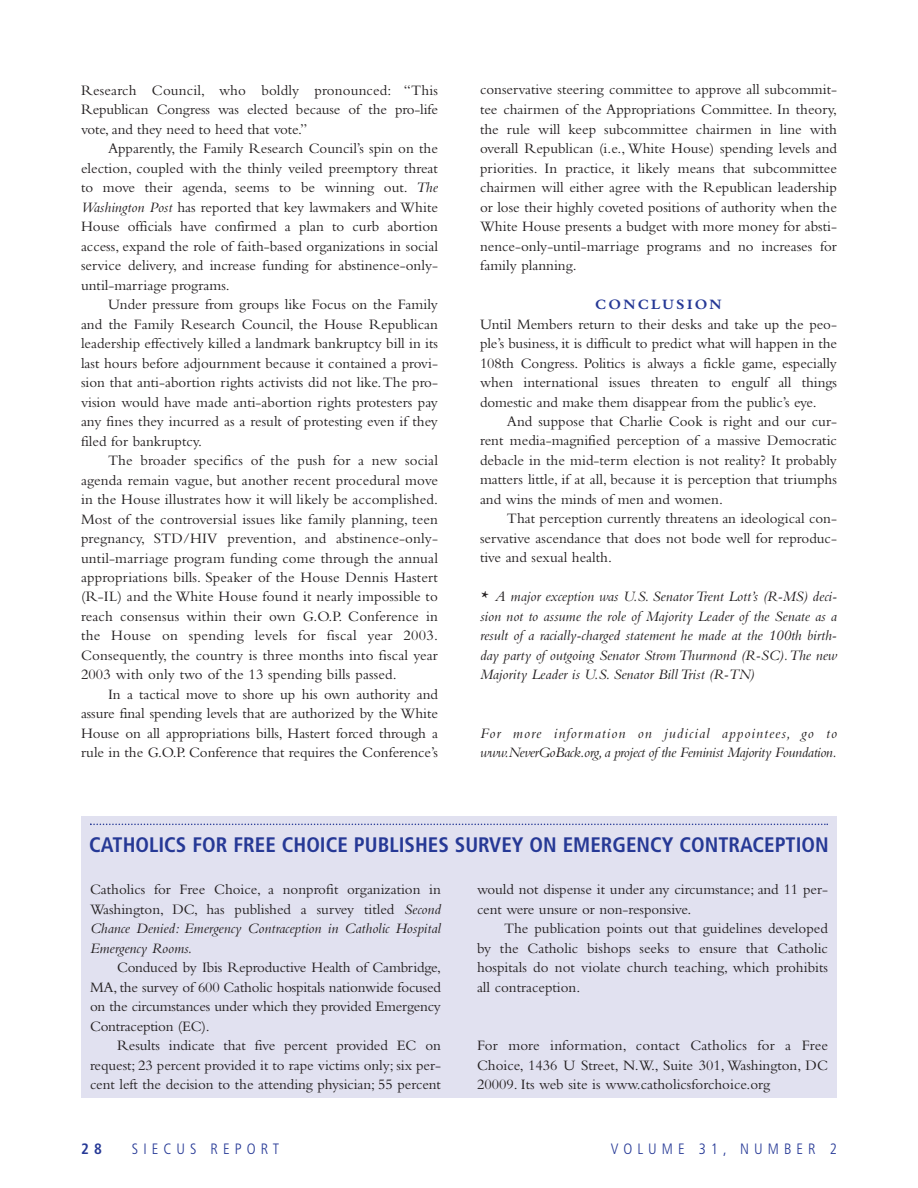
<style>
.page{position:relative;width:918px;height:1188px;background:#fff}
.page>*{position:absolute;margin:0;border:0;box-sizing:border-box;transform-origin:0 0}
.t1{font:700 condensed 21px "Frutiger";color:#263996}
.t2{font:15px/19.5px "Bembo";color:#231f20;text-align:justify}
.t3{font:italic 15px/19.5px "Bembo";color:#231f20;text-align:justify}
.t4{font:italic 15px/19.5px "Bembo";letter-spacing:-.025em;color:#231f20}
.t5{font:300 condensed 15px "Frutiger";letter-spacing:.335em;color:#263996}
.t6{font:700 15px "Bembo";letter-spacing:.15em;color:#263996}
.t7{font:700 condensed 15px "Frutiger";color:#263996}
.s1{font-style:italic}
</style>
<div class="page">
<div style="left:81px;top:816px;width:756px;height:282px;background:#e1e1f0"></div>
<svg style="left:90px;top:824px;width:738px;height:1px"></svg>
<p class="t2" style="left:81px;top:81px;width:359px">Research Council, who boldly pronounced: “This Republican Congress was elected because of the pro-life vote, and they need to heed that vote.”</p>
<p class="t2" style="left:81px;top:140px;width:359px;text-indent:27px">Apparently, the Family Research Council’s spin on the election, coupled with the thinly veiled preemptory threat to move their agenda, seems to be winning out. <span class="s1">The Washington Post</span> has reported that key lawmakers and White House officials have confirmed a plan to curb abortion access, expand the role of faith-based organizations in social service delivery, and increase funding for abstinence-only&shy;until-marriage programs.</p>
<p class="t2" style="left:81px;top:296px;width:359px;text-indent:27px">Under pressure from groups like Focus on the Family and the Family Research Council, the House Republican leadership effectively killed a landmark bankruptcy bill in its last hours before adjournment because it contained a provi&shy;sion that anti-abortion rights activists did not like.The pro&shy;vision would have made anti-abortion rights protesters pay any fines they incurred as a result of protesting even if they filed for bankruptcy.</p>
<p class="t2" style="left:81px;top:452px;width:359px;text-indent:27px">The broader specifics of the push for a new social agenda remain vague, but another recent procedural move in the House illustrates how it will likely be accomplished.<br>Most of the controversial issues like family planning, teen pregnancy, STD/HIV prevention, and abstinence-only&shy;until-marriage program funding come through the annual appropriations bills. Speaker of the House Dennis Hastert (R-IL) and the White House found it nearly impossible to reach consensus within their own G.O.P. Conference in the House on spending levels for fiscal year 2003.<br>Consequently, the country is three months into fiscal year 2003 with only two of the 13 spending bills passed.</p>
<p class="t2" style="left:81px;top:686px;width:358px;text-indent:27px">In a tactical move to shore up his own authority and assure final spending levels that are authorized by the White House on all appropriations bills, Hastert forced through a rule in the G.O.P. Conference that requires the Conference’s</p>
<p class="t2" style="left:480px;top:81px;width:359px">conservative steering committee to approve all subcommit&shy;tee chairmen of the Appropriations Committee. In theory, the rule will keep subcommittee chairmen in line with overall Republican (i.e., White House) spending levels and priorities. In practice, it likely means that subcommittee chairmen will either agree with the Republican leadership or lose their highly coveted positions of authority when the White House presents a budget with more money for absti&shy;nence-only-until-marriage programs and no increases for family planning.</p>
<p class="t6" style="left:595px;top:299px;width:128px">CONCLUSION</p>
<p class="t2" style="left:480px;top:315px;width:359px">Until Members return to their desks and take up the peo&shy;ple’s business, it is difficult to predict what will happen in the 108th Congress. Politics is always a fickle game, especially when international issues threaten to engulf all things domestic and make them disappear from the public’s eye.</p>
<p class="t2" style="left:480px;top:413px;width:358px;text-indent:27px">And suppose that Charlie Cook is right and our cur&shy;rent media-magnified perception of a massive Democratic debacle in the mid-term election is not reality? It probably matters little, if at all, because it is perception that triumphs and wins the minds of men and women.</p>
<p class="t2" style="left:480px;top:510px;width:358px;text-indent:27px">That perception currently threatens an ideological con&shy;servative ascendance that does not bode well for reproduc&shy;tive and sexual health.</p>
<p class="t3" style="left:480px;top:588px;width:359px">* A major exception was U.S. Senator Trent Lott’s (R-MS) deci&shy;sion not to assume the role of Majority Leader of the Senate as a result of a racially-charged statement he made at the 100th birth&shy;day party of outgoing Senator Strom Thurmond (R-SC).The new Majority Leader is U.S. Senator Bill Trist (R-TN)</p>
<p class="t4" style="left:480px;top:725px;width:359px">For more information on judicial appointees, go to www.NeverGoBack.org, a project of the Feminist Majority Foundation.</p>
<h1 class="t1" style="left:89px;top:836px;width:741px">CATHOLICS FOR FREE CHOICE PUBLISHES SURVEY ON EMERGENCY CONTRACEPTION</h1>
<p class="t2" style="left:90px;top:881px;width:353px">Catholics for Free Choice, a nonprofit organization in Washington, DC, has published a survey titled <span class="s1">Second Chance Denied: Emergency Contraception in Catholic Hospital Emergency Rooms.</span></p>
<p class="t2" style="left:90px;top:959px;width:352px;text-indent:27px">Conduced by Ibis Reproductive Health of Cambridge, MA, the survey of 600 Catholic hospitals nationwide focused on the circumstances under which they provided Emergency Contraception (EC).</p>
<p class="t2" style="left:90px;top:1037px;width:352px;text-indent:27px">Results indicate that five percent provided EC on request; 23 percent provided it to rape victims only; six per&shy;cent left the decision to the attending physician; 55 percent</p>
<p class="t2" style="left:477px;top:881px;width:352px">would not dispense it under any circumstance; and 11 per&shy;cent were unsure or non-responsive.</p>
<p class="t2" style="left:477px;top:920px;width:352px;text-indent:27px">The publication points out that guidelines developed by the Catholic bishops seeks to ensure that Catholic hospitals do not violate church teaching, which prohibits all contraception.</p>
<p class="t2" style="left:477px;top:1037px;width:353px">For more information, contact Catholics for a Free Choice, 1436 U Street, N.W., Suite 301, Washington, DC 20009. Its web site is www.catholicsforchoice.org</p>
<p class="t7" style="left:81px;top:1143px;width:23px">2 8</p>
<p class="t5" style="left:132px;top:1143px;width:149px">SIECUS REPORT</p>
<p class="t5" style="left:611px;top:1143px;width:228px">VOLUME 31, NUMBER 2</p>
</div>
